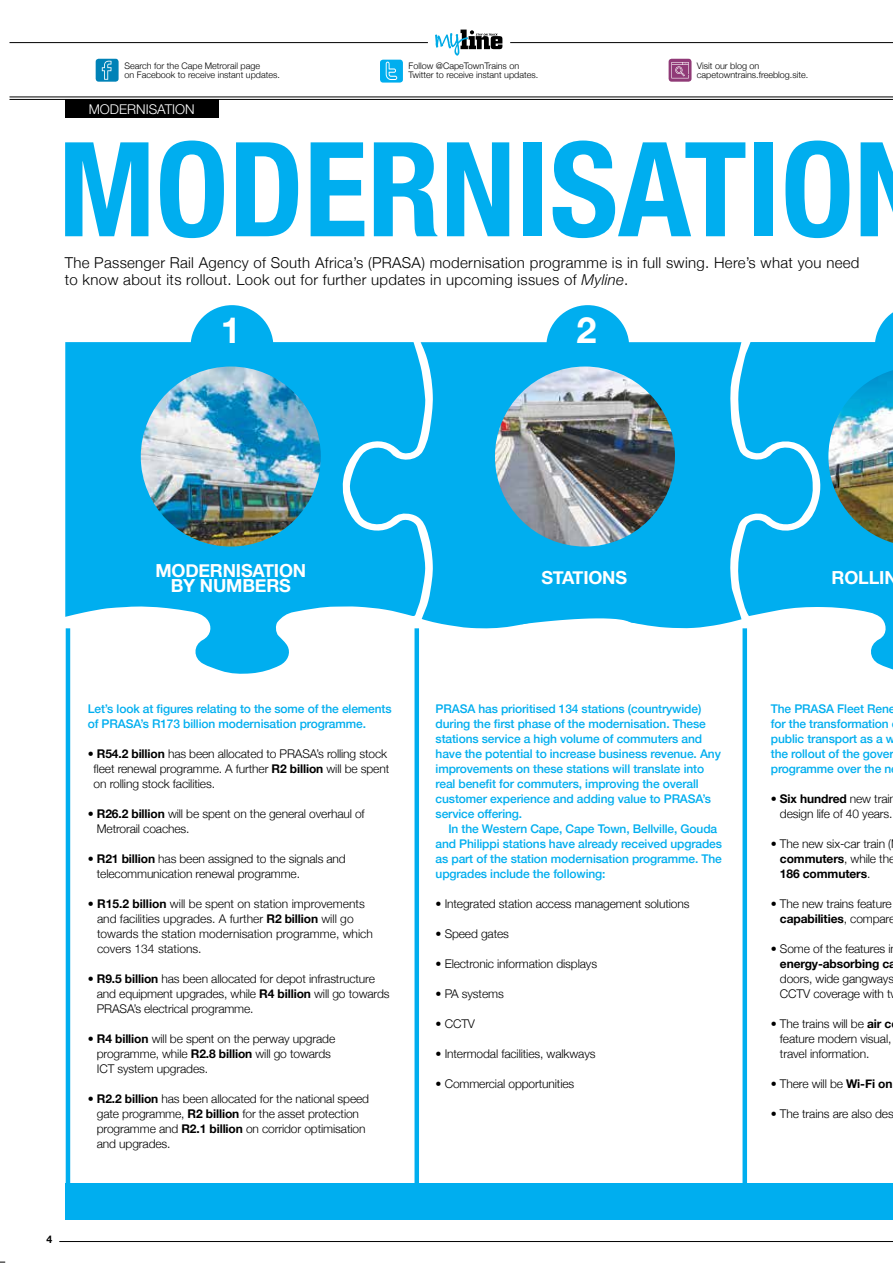
<style>
.page{position:relative;width:893px;height:1263px;background:#fff}
.page>*{position:absolute;margin:0;border:0;box-sizing:border-box;transform-origin:0 0}
.t1{font:700 condensed 131.55px "Helvetica Neue";color:#00aeef}
.t2{font:700 36px "Helvetica Neue";color:#fff}
.t3{font:700 18px/15px "Helvetica Neue";letter-spacing:-.01em;color:#fff;text-align:center}
.t4{font:300 15px/16.5px "Helvetica Neue";letter-spacing:.02em;color:#000}
.t5{font:300 13.5px "Helvetica Neue LT Std";color:#fff}
.t6{font:300 12px/15px "Helvetica Neue";letter-spacing:-.01em;color:#000}
.t7{font:500 12px/15px "Helvetica Neue";letter-spacing:-.01em;color:#00aeef}
.t8{font:700 12px "Helvetica Neue";letter-spacing:-.01em;color:#000}
.t9{font:700 10.5px "Helvetica Neue";color:#000}
.t10{font:300 9px/9px "Helvetica Neue";color:#000}
.s1{font-style:italic}
.s2{font-weight:700}
</style>
<div class="page">
<hr style="left:9px;top:42px;width:419px;height:1px;background:#000">
<hr style="left:510px;top:42px;width:383px;height:1px;background:#000">
<hr style="left:9px;top:97px;width:884px;height:1px;background:#000">
<hr style="left:9px;top:99px;width:884px;height:1px;background:#000">
<div style="left:380px;top:60px;width:23px;height:23px;background:#00aeef;border-radius:3px"></div>
<svg style="left:386px;top:62px;width:11px;height:18px"></svg>
<div style="left:96px;top:59px;width:23px;height:23px;background:#0082b7;border-radius:3px"></div>
<svg style="left:102px;top:61px;width:10px;height:19px"></svg>
<div style="left:669px;top:59px;width:22px;height:23px;background:#903a77;border-radius:3px"></div>
<svg style="left:671px;top:62px;width:18px;height:16px"></svg>
<hr style="left:59px;top:1241px;width:834px;height:1px;background:#000">
<svg style="left:435px;top:30px;width:67px;height:26px"></svg>
<div style="left:191px;top:305px;width:82px;height:83px;background:#00aeef;border-radius:50%"></div>
<div style="left:546px;top:305px;width:83px;height:83px;background:#00aeef;border-radius:50%"></div>
<svg style="left:875px;top:312px;width:18px;height:30px"></svg>
<div style="left:65px;top:100px;width:154px;height:18px;background:#000"></div>
<svg style="left:747px;top:342px;width:146px;height:332px;fill:#00aeef"></svg>
<svg style="left:65px;top:342px;width:284px;height:332px;fill:#00aeef"></svg>
<svg style="left:349px;top:342px;width:464px;height:287px;background:#19b5f0"></svg>
<hr style="left:66px;top:628px;width:4px;height:591px;background:#00aeef">
<div style="left:414px;top:628px;width:5px;height:591px;background:#00aeef"></div>
<div style="left:742px;top:628px;width:5px;height:591px;background:#00aeef"></div>
<img style="left:141px;top:366px;width:180px;height:180px;border-radius:90px">
<img style="left:495px;top:366px;width:180px;height:180px;border-radius:90px">
<img style="left:828px;top:370px;width:65px;height:173px">
<div style="left:493px;top:552px;width:152px;height:72px;background:#00aeef"></div>
<div style="left:66px;top:1183px;width:827px;height:36px;background:#00aeef"></div>
<p class="t10" style="left:125px;top:61px;width:157px">Search for the Cape Metrorail page<br>on Facebook to receive instant updates.</p>
<p class="t10" style="left:409px;top:61px;width:131px">Follow @CapeTownTrains on<br>Twitter to receive instant updates.</p>
<p class="t10" style="left:697px;top:61px;width:113px">Visit our blog on capetowntrains.freeblog.site.</p>
<p class="t5" style="left:89px;top:101px;width:108px">MODERNISATION</p>
<h1 class="t1" style="left:58px;top:110px;width:873px">MODERNISATION</h1>
<p class="t4" style="left:65px;top:254px;width:796px">The Passenger Rail Agency of South Africa’s (PRASA) modernisation programme is in full swing. Here’s what you need to know about its rollout. Look out for further updates in upcoming issues of <span class="s1">Myline</span>.</p>
<h2 class="t2" style="left:221px;top:302px;width:22px">1</h2>
<h2 class="t2" style="left:577px;top:302px;width:22px">2</h2>
<h3 class="t3" style="left:155px;top:563px;width:152px">MODERNISATION<br>BY NUMBERS</h3>
<h3 class="t3" style="left:541px;top:571px;width:87px">STATIONS</h3>
<h3 class="t3" style="left:832px;top:571px;width:68px">ROLLIN</h3>
<p class="t9" style="left:47px;top:1231px;width:7px">4</p>
<p class="t7" style="left:88px;top:700px;width:305px">Let’s look at figures relating to the some of the elements of PRASA’s R173 billion modernisation programme.</p>
<p class="t6" style="left:94px;top:745px;width:297px;text-indent:-6px">• <span class="s2">R54.2 billion</span> has been allocated to PRASA’s rolling stock fleet renewal programme. A further <span class="s2">R2 billion</span> will be spent on rolling stock facilities.</p>
<p class="t6" style="left:97px;top:805px;width:269px;text-indent:-9px">• <span class="s2">R26.2 billion</span> will be spent on the general overhaul of<br>Metrorail coaches.</p>
<p class="t6" style="left:97px;top:850px;width:251px;text-indent:-9px">• <span class="s2">R21 billion</span> has been assigned to the signals and telecommunication renewal programme.</p>
<p class="t6" style="left:97px;top:895px;width:277px;text-indent:-9px">• <span class="s2">R15.2 billion</span> will be spent on station improvements and facilities upgrades. A further <span class="s2">R2 billion</span> will go towards the station modernisation programme, which covers 134 stations.</p>
<p class="t6" style="left:97px;top:970px;width:294px;text-indent:-9px">• <span class="s2">R9.5 billion</span> has been allocated for depot infrastructure and equipment upgrades, while <span class="s2">R4 billion</span> will go towards<br>PRASA’s electrical programme.</p>
<p class="t6" style="left:97px;top:1030px;width:240px;text-indent:-9px">• <span class="s2">R4 billion</span> will be spent on the perway upgrade programme, while <span class="s2">R2.8 billion</span> will go towards<br>ICT system upgrades.</p>
<p class="t6" style="left:97px;top:1090px;width:274px;text-indent:-9px">• <span class="s2">R2.2 billion</span> has been allocated for the national speed gate programme, <span class="s2">R2 billion</span> for the asset protection programme and <span class="s2">R2.1 billion</span> on corridor optimisation and upgrades.</p>
<p class="t7" style="left:436px;top:700px;width:287px">PRASA has prioritised 134 stations (countrywide) during the first phase of the modernisation. These stations service a high volume of commuters and have the potential to increase business revenue. Any improvements on these stations will translate into real benefit for commuters, improving the overall customer experience and adding value to PRASA’s service offering.</p>
<p class="t7" style="left:436px;top:820px;width:288px;text-indent:13px">In the Western Cape, Cape Town, Bellville, Gouda and Philippi stations have already received upgrades as part of the station modernisation programme. The upgrades include the following:</p>
<p class="t6" style="left:436px;top:895px;width:255px">• Integrated station access management solutions</p>
<p class="t6" style="left:436px;top:925px;width:75px">• Speed gates</p>
<p class="t6" style="left:436px;top:955px;width:163px">• Electronic information displays</p>
<p class="t6" style="left:436px;top:985px;width:70px">• PA systems</p>
<p class="t6" style="left:436px;top:1015px;width:41px">• CCTV</p>
<p class="t6" style="left:436px;top:1045px;width:161px">• Intermodal facilities, walkways</p>
<p class="t6" style="left:436px;top:1075px;width:140px">• Commercial opportunities</p>
<p class="t7" style="left:771px;top:700px;width:126px">The PRASA Fleet Rene for the transformation public transport as a w the rollout of the gover programme over the n</p>
<p class="t6" style="left:771px;top:790px;width:127px;text-align:center">• <span class="s2">Six hundred</span> new train design life of 40 years.</p>
<p class="t6" style="left:780px;top:835px;width:117px;text-indent:-9px">• The new six-car train ( <span class="s2">commuters</span>, while the<br><span class="s2">186 commuters</span>.</p>
<p class="t6" style="left:771px;top:895px;width:126px;text-align:right">• The new trains feature <span class="s2">capabilities</span>, compare</p>
<p class="t6" style="left:771px;top:940px;width:121px">• Some of the features i</p>
<p class="t8" style="left:780px;top:954px;width:118px">energy-absorbing ca</p>
<p class="t6" style="left:780px;top:970px;width:116px">doors, wide gangways<br>CCTV coverage with t</p>
<p class="t6" style="left:780px;top:1015px;width:113px;text-align:justify;text-indent:-9px">• The trains will be <span class="s2">air c </span>feature modern visual, travel information.</p>
<p class="t6" style="left:771px;top:1075px;width:123px">• There will be <span class="s2">Wi-Fi on</span></p>
<p class="t6" style="left:771px;top:1105px;width:124px">• The trains are also des</p>
</div>
